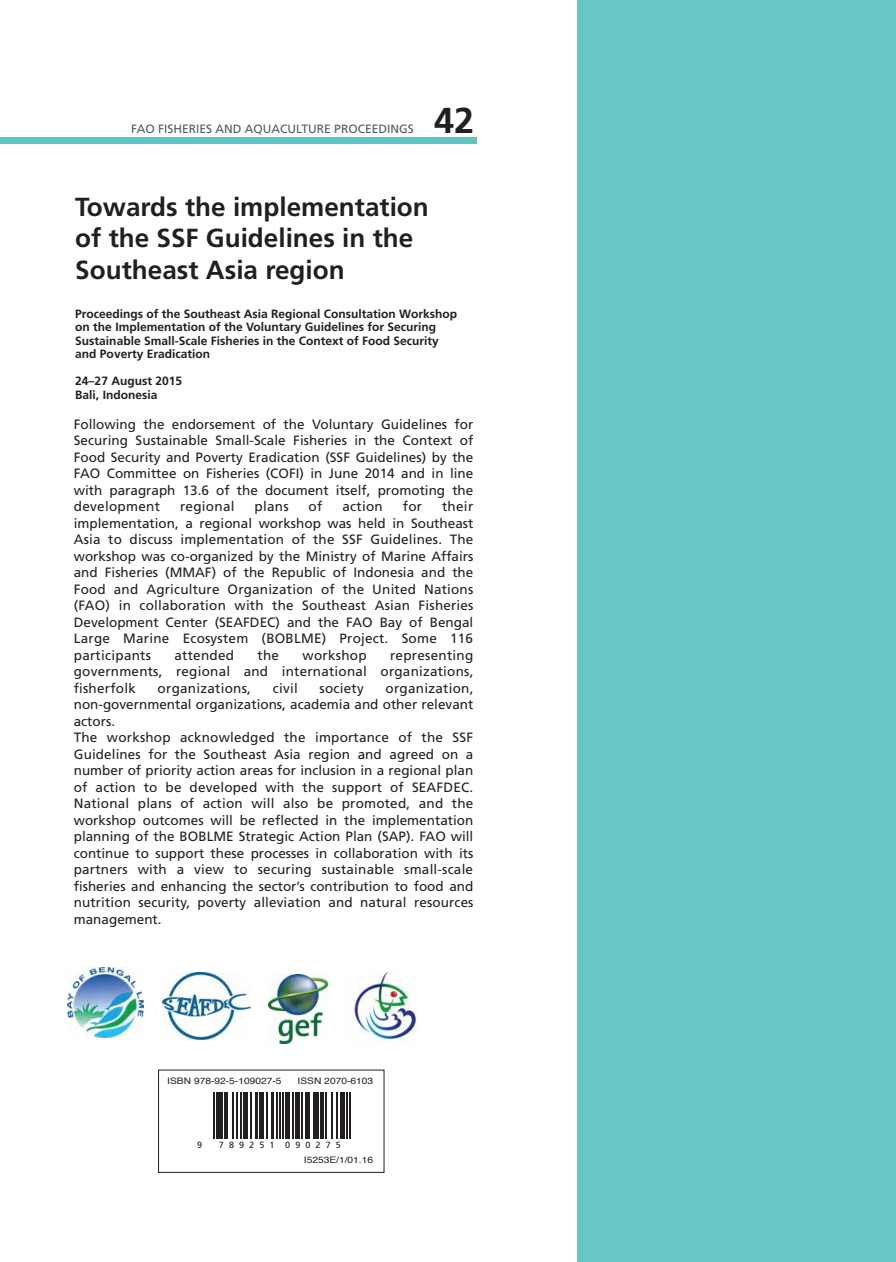
<style>
.page{position:relative;width:896px;height:1262px;background:#fff}
.page>*{position:absolute;margin:0;border:0;box-sizing:border-box;transform-origin:0 0}
.t1{font:700 36px "Frutiger LT Std";color:#231f20}
.t2{font:700 26.1px/31.3px "Frutiger LT Std";color:#231f20}
.t3{font:13.5px/16.5px "Frutiger LT Std";letter-spacing:.01em;color:#231f20;text-align:justify}
.t4{font:700 12px/13.5px "Frutiger LT Std";color:#231f20}
.t5{font:12px "Frutiger LT Std";color:#57585a}
.t6{font:9px "Helvetica";color:#231f20;scale:1.13 1}
.t7{font:9px "Frutiger LT Pro";letter-spacing:.57em;color:#231f20}
</style>
<div class="page">
<div style="left:577px;top:0;width:319px;height:1261px;background:#66c7c5"></div>
<div style="left:0;top:137px;width:476px;height:6px;background:#5fc5c3"></div>
<img style="left:67px;top:967px;width:76px;height:70px">
<img style="left:350px;top:972px;width:68px;height:71px">
<img style="left:162px;top:972px;width:89px;height:67px">
<img style="left:268px;top:974px;width:59px;height:69px">
<hr style="left:213px;top:1091px;width:1px;height:47px;background:#231f20">
<hr style="left:216px;top:1091px;width:1px;height:47px;background:#231f20">
<hr style="left:219px;top:1091px;width:4px;height:47px;background:#231f20">
<hr style="left:224px;top:1091px;width:3px;height:47px;background:#231f20">
<hr style="left:232px;top:1091px;width:1px;height:47px;background:#231f20">
<hr style="left:236px;top:1091px;width:1px;height:47px;background:#231f20">
<hr style="left:240px;top:1091px;width:2px;height:47px;background:#231f20">
<div style="left:243px;top:1091px;width:5px;height:47px;background:#231f20"></div>
<hr style="left:251px;top:1091px;width:1px;height:47px;background:#231f20">
<hr style="left:255px;top:1091px;width:3px;height:47px;background:#231f20">
<hr style="left:259px;top:1091px;width:4px;height:47px;background:#231f20">
<hr style="left:266px;top:1091px;width:2px;height:47px;background:#231f20">
<hr style="left:271px;top:1091px;width:3px;height:47px;background:#231f20">
<hr style="left:277px;top:1091px;width:1px;height:47px;background:#231f20">
<hr style="left:279px;top:1091px;width:2px;height:47px;background:#231f20">
<hr style="left:282px;top:1091px;width:2px;height:47px;background:#231f20">
<hr style="left:285px;top:1091px;width:4px;height:47px;background:#231f20">
<hr style="left:292px;top:1091px;width:2px;height:47px;background:#231f20">
<div style="left:295px;top:1091px;width:5px;height:47px;background:#231f20"></div>
<hr style="left:301px;top:1091px;width:1px;height:47px;background:#231f20">
<div style="left:305px;top:1091px;width:5px;height:47px;background:#231f20"></div>
<hr style="left:313px;top:1091px;width:1px;height:47px;background:#231f20">
<hr style="left:316px;top:1091px;width:3px;height:47px;background:#231f20">
<hr style="left:320px;top:1091px;width:3px;height:47px;background:#231f20">
<hr style="left:326px;top:1091px;width:1px;height:47px;background:#231f20">
<hr style="left:331px;top:1091px;width:2px;height:47px;background:#231f20">
<hr style="left:336px;top:1091px;width:1px;height:47px;background:#231f20">
<hr style="left:340px;top:1091px;width:4px;height:47px;background:#231f20">
<hr style="left:346px;top:1091px;width:1px;height:47px;background:#231f20">
<hr style="left:349px;top:1091px;width:1px;height:47px;background:#231f20">
<p class="t5" style="left:131px;top:121px;width:284px">FAO FISHERIES AND AQUACULTURE PROCEEDINGS</p>
<h1 class="t1" style="left:434px;top:99px;width:42px">42</h1>
<h2 class="t2" style="left:75px;top:191px;width:355px">Towards the implementation of the SSF Guidelines in the<br>Southeast Asia region</h2>
<p class="t4" style="left:75px;top:307px;width:383px">Proceedings of the Southeast Asia Regional Consultation Workshop on the Implementation of the Voluntary Guidelines for Securing Sustainable Small-Scale Fisheries in the Context of Food Security and Poverty Eradication</p>
<p class="t4" style="left:75px;top:374px;width:108px">24–27 August 2015<br>Bali, Indonesia</p>
<p class="t3" style="left:74px;top:416px;width:401px">Following the endorsement of the Voluntary Guidelines for Securing Sustainable Small-Scale Fisheries in the Context of Food Security and Poverty Eradication (SSF Guidelines) by the FAO Committee on Fisheries (COFI) in June 2014 and in line with paragraph 13.6 of the document itself, promoting the development</p>
<p class="t3" style="left:180px;top:498px;width:56px">regional</p>
<p class="t3" style="left:254px;top:498px;width:36px">plans</p>
<p class="t3" style="left:308px;top:498px;width:15px">of</p>
<p class="t3" style="left:342px;top:498px;width:42px">action</p>
<p class="t3" style="left:403px;top:498px;width:21px">for</p>
<p class="t3" style="left:74px;top:498px;width:401px;text-indent:368px">their implementation, a regional workshop was held in Southeast Asia to discuss implementation of the SSF Guidelines. The workshop was co-organized by the Ministry of Marine Affairs and Fisheries (MMAF) of the Republic of Indonesia and the Food and Agriculture Organization of the United Nations (FAO) in collaboration with the Southeast Asian Fisheries Development Center (SEAFDEC) and the FAO Bay of Bengal Large Marine Ecosystem (BOBLME) Project. Some 116 participants</p>
<p class="t3" style="left:174px;top:647px;width:61px">attended</p>
<p class="t3" style="left:257px;top:647px;width:23px">the</p>
<p class="t3" style="left:302px;top:647px;width:66px">workshop</p>
<p class="t3" style="left:74px;top:647px;width:401px;text-indent:316px">representing governments, regional and international organizations, fisherfolk</p>
<p class="t3" style="left:158px;top:680px;width:95px">organizations,</p>
<p class="t3" style="left:273px;top:680px;width:27px">civil</p>
<p class="t3" style="left:319px;top:680px;width:46px">society</p>
<p class="t3" style="left:74px;top:680px;width:401px;text-align:left;text-indent:312px">organization, non-governmental organizations, academia and other relevant actors.<br>The workshop acknowledged the importance of the SSF Guidelines for the Southeast Asia region and agreed on a number of priority action areas for inclusion in a regional plan of action to be developed with the support of SEAFDEC.<br>National plans of action will also be promoted, and the workshop outcomes will be reflected in the implementation planning of the BOBLME Strategic Action Plan (SAP). FAO will continue to support these processes in collaboration with its partners with a view to securing sustainable small-scale fisheries and enhancing the sector’s contribution to food and nutrition security, poverty alleviation and natural resources management.</p>
<p class="t6" style="left:167px;top:1073px;width:103px">ISBN 978-92-5-109027-5</p>
<p class="t6" style="left:298px;top:1073px;width:68px">ISSN 2070-6103</p>
<p class="t7" style="left:197px;top:1139px;width:7px">9</p>
<p class="t7" style="left:219px;top:1139px;width:123px">789251 090275</p>
<p class="t6" style="left:304px;top:1153px;width:63px">I5253E/1/01.16</p>
</div>
